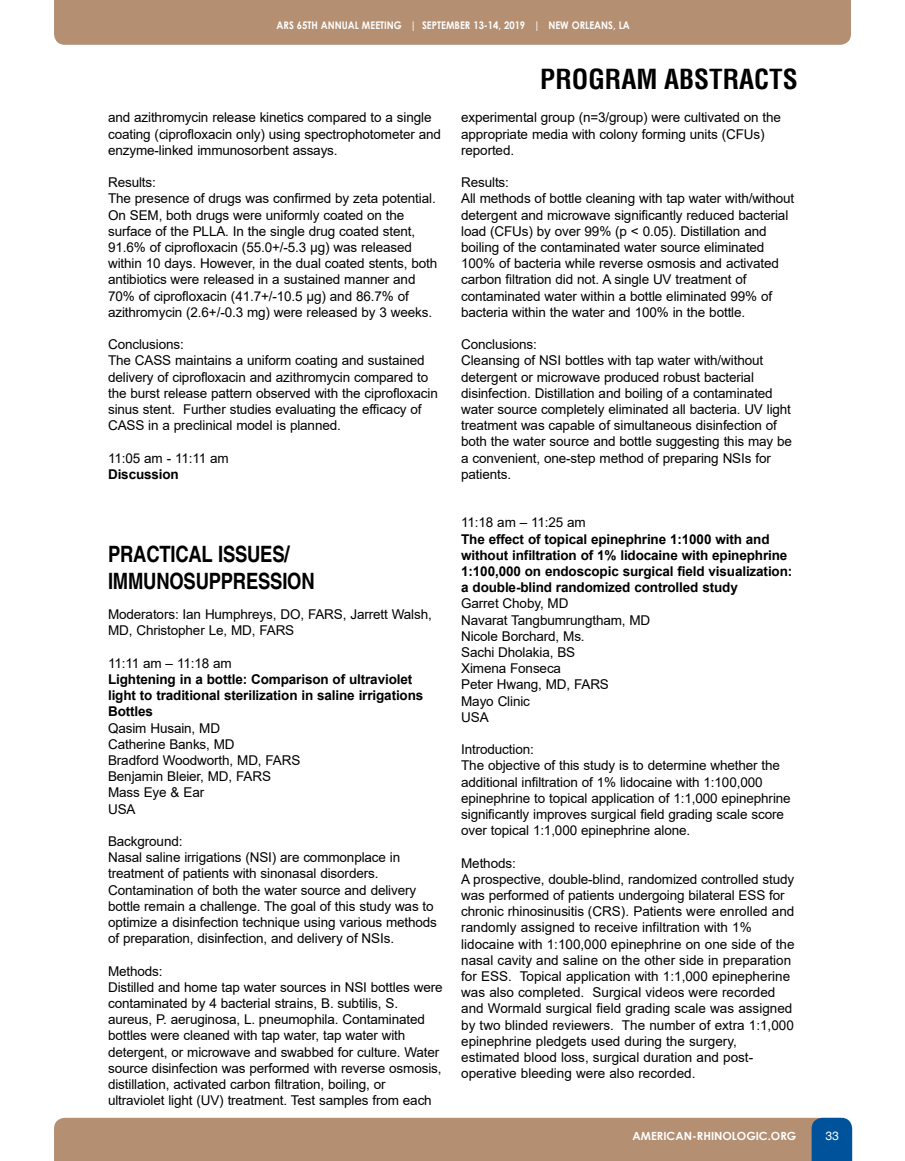
<style>
.page{position:relative;width:905px;height:1161px;background:#fff}
.page>*{position:absolute;margin:0;border:0;box-sizing:border-box;transform-origin:0 0}
.t1{font:700 condensed 27px "Helvetica LT";color:#000}
.t2{font:700 condensed 22.5px/27px "Helvetica";letter-spacing:-.01em;color:#000}
.t3{font:13.5px/16.2px "Arial";letter-spacing:-.01em;color:#000}
.t4{font:700 13.5px/16.2px "Arial";letter-spacing:-.01em;color:#000}
.t5{font:13.5px "Arial";letter-spacing:-.045em;color:#000}
.t6{font:12px "Helvetica";color:#fff}
.t7{font:700 11.25px "Century Gothic";color:#fff}
.t8{font:700 10.5px "Century Gothic";color:#fff;scale:.9 1}
</style>
<div class="page">
<div style="left:54px;top:1118px;width:798px;height:43px;background:#b48f72"></div>
<div style="left:54px;top:0;width:796px;height:45px;background:#b48f72"></div>
<p class="t8" style="left:276px;top:17px;width:394px">ARS 65TH ANNUAL MEETING | SEPTEMBER 13-14, 2019 | NEW ORLEANS, LA</p>
<p class="t3" style="left:108px;top:109px;width:334px">and azithromycin release kinetics compared to a single coating (ciprofloxacin only) using spectrophotometer and enzyme-linked immunosorbent assays.</p>
<p class="t3" style="left:108px;top:174px;width:331px">Results:<br>The presence of drugs was confirmed by zeta potential.<br>On SEM, both drugs were uniformly coated on the surface of the PLLA. In the single drug coated stent, 91.6% of ciprofloxacin (55.0+/-5.3 µg) was released within 10 days. However, in the dual coated stents, both antibiotics were released in a sustained manner and 70% of ciprofloxacin (41.7+/-10.5 µg) and 86.7% of azithromycin (2.6+/-0.3 mg) were released by 3 weeks.</p>
<p class="t3" style="left:108px;top:336px;width:331px">Conclusions:<br>The CASS maintains a uniform coating and sustained delivery of ciprofloxacin and azithromycin compared to the burst release pattern observed with the ciprofloxacin sinus stent. Further studies evaluating the efficacy of CASS in a preclinical model is planned.</p>
<p class="t5" style="left:108px;top:448px;width:122px">11:05 am - 11:11 am</p>
<p class="t4" style="left:108px;top:466px;width:72px">Discussion</p>
<h2 class="t2" style="left:108px;top:541px;width:208px">PRACTICAL ISSUES/<br>IMMUNOSUPPRESSION</h2>
<p class="t3" style="left:108px;top:606px;width:325px">Moderators: Ian Humphreys, DO, FARS, Jarrett Walsh,<br>MD, Christopher Le, MD, FARS</p>
<p class="t5" style="left:108px;top:654px;width:125px">11:11 am – 11:18 am</p>
<p class="t4" style="left:108px;top:671px;width:317px">Lightening in a bottle: Comparison of ultraviolet light to traditional sterilization in saline irrigations<br>Bottles</p>
<p class="t3" style="left:108px;top:720px;width:194px">Qasim Husain, MD<br>Catherine Banks, MD<br>Bradford Woodworth, MD, FARS<br>Benjamin Bleier, MD, FARS<br>Mass Eye &amp; Ear<br>USA</p>
<p class="t3" style="left:108px;top:833px;width:330px">Background:<br>Nasal saline irrigations (NSI) are commonplace in treatment of patients with sinonasal disorders.<br>Contamination of both the water source and delivery bottle remain a challenge. The goal of this study was to optimize a disinfection technique using various methods of preparation, disinfection, and delivery of NSIs.</p>
<p class="t3" style="left:108px;top:963px;width:336px">Methods:<br>Distilled and home tap water sources in NSI bottles were contaminated by 4 bacterial strains, B. subtilis, S. aureus, P. aeruginosa, L. pneumophila. Contaminated bottles were cleaned with tap water, tap water with detergent, or microwave and swabbed for culture. Water source disinfection was performed with reverse osmosis, distillation, activated carbon filtration, boiling, or ultraviolet light (UV) treatment. Test samples from each</p>
<h1 class="t1" style="left:540px;top:62px;width:259px">PROGRAM ABSTRACTS</h1>
<p class="t3" style="left:461px;top:109px;width:321px">experimental group (n=3/group) were cultivated on the appropriate media with colony forming units (CFUs) reported.</p>
<p class="t3" style="left:461px;top:174px;width:334px">Results:<br>All methods of bottle cleaning with tap water with/without detergent and microwave significantly reduced bacterial load (CFUs) by over 99% (p &lt; 0.05). Distillation and boiling of the contaminated water source eliminated 100% of bacteria while reverse osmosis and activated carbon filtration did not. A single UV treatment of contaminated water within a bottle eliminated 99% of bacteria within the water and 100% in the bottle.</p>
<p class="t3" style="left:461px;top:336px;width:332px">Conclusions:<br>Cleansing of NSI bottles with tap water with/without detergent or microwave produced robust bacterial disinfection. Distillation and boiling of a contaminated water source completely eliminated all bacteria. UV light treatment was capable of simultaneous disinfection of both the water source and bottle suggesting this may be a convenient, one-step method of preparing NSIs for patients.</p>
<p class="t3" style="left:461px;top:514px;width:126px">11:18 am – 11:25 am</p>
<p class="t4" style="left:461px;top:531px;width:332px">The effect of topical epinephrine 1:1000 with and without infiltration of 1% lidocaine with epinephrine 1:100,000 on endoscopic surgical field visualization: a double-blind randomized controlled study</p>
<p class="t3" style="left:461px;top:595px;width:191px">Garret Choby, MD<br>Navarat Tangbumrungtham, MD<br>Nicole Borchard, Ms.<br>Sachi Dholakia, BS<br>Ximena Fonseca<br>Peter Hwang, MD, FARS<br>Mayo Clinic<br>USA</p>
<p class="t3" style="left:461px;top:741px;width:331px">Introduction:<br>The objective of this study is to determine whether the additional infiltration of 1% lidocaine with 1:100,000 epinephrine to topical application of 1:1,000 epinephrine significantly improves surgical field grading scale score over topical 1:1,000 epinephrine alone.</p>
<p class="t3" style="left:461px;top:855px;width:335px">Methods:<br>A prospective, double-blind, randomized controlled study was performed of patients undergoing bilateral ESS for chronic rhinosinusitis (CRS). Patients were enrolled and randomly assigned to receive infiltration with 1% lidocaine with 1:100,000 epinephrine on one side of the nasal cavity and saline on the other side in preparation for ESS. Topical application with 1:1,000 epinepherine was also completed. Surgical videos were recorded and Wormald surgical field grading scale was assigned by two blinded reviewers. The number of extra 1:1,000 epinephrine pledgets used during the surgery, estimated blood loss, surgical duration and post&shy;operative bleeding were also recorded.</p>
<p class="t7" style="left:632px;top:1127px;width:165px">AMERICAN-RHINOLOGIC.ORG</p>
<p class="t6" style="left:825px;top:1129px;width:15px">33</p>
</div>
